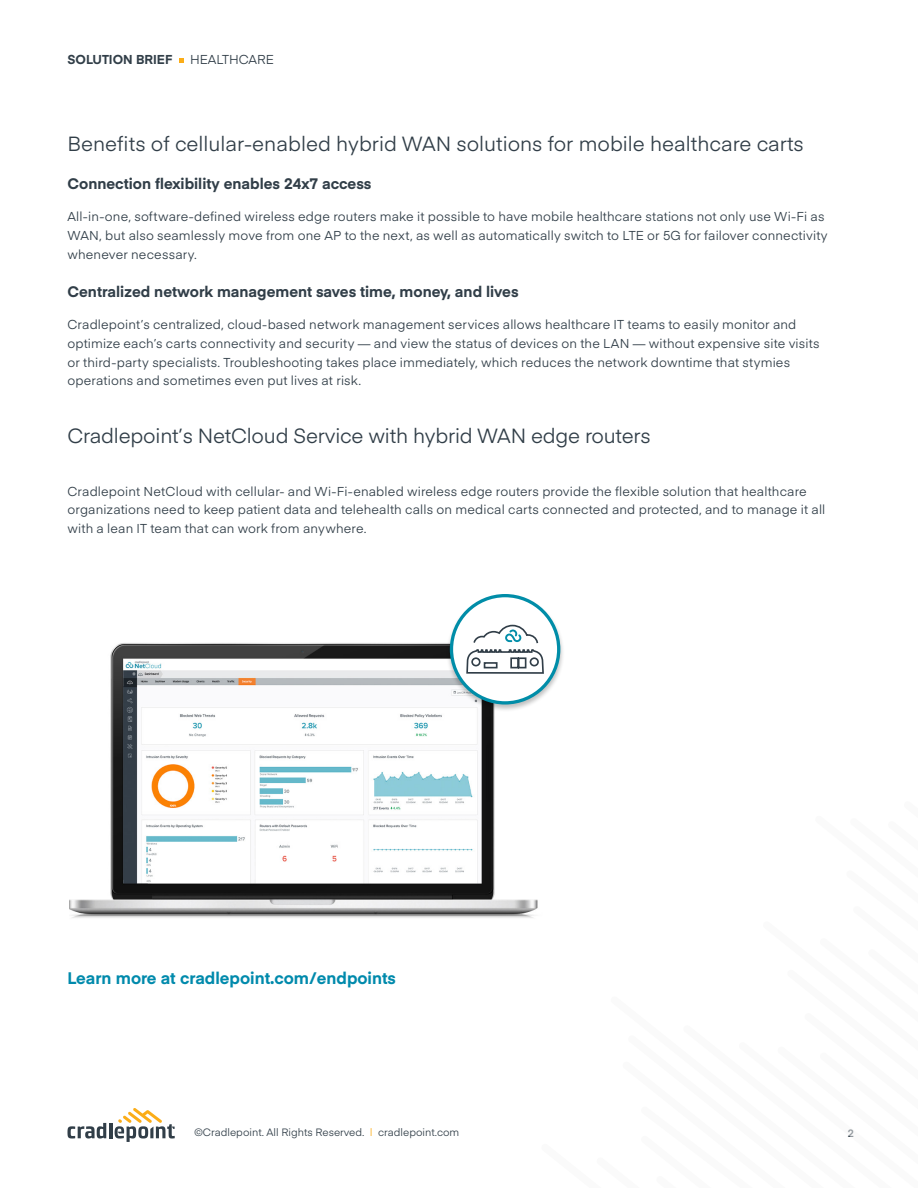
<style>
.page{position:relative;width:918px;height:1188px;background:#fff}
.page>*{position:absolute;margin:0;border:0;box-sizing:border-box;transform-origin:0 0}
.t1{font:20.25px "Eina 01";letter-spacing:-.005em;color:#313e48}
.t2{font:700 16.5px "Eina 01";color:#008aac}
.t3{font:700 15px "Eina 01";color:#313e48}
.t4{font:12.75px/18.8px "Eina 01";letter-spacing:.01em;color:#313e48}
.t5{font:700 12.75px "Eina 01";color:#313e48}
.t6{font:10.5px "Eina 01";color:#313e48}
.t7{font:600 10.5px "Eina 01";color:#313e48}
.s1{color:#fbad18}
</style>
<div class="page">
<svg style="left:67px;top:1123px;width:39px;height:16px"></svg>
<hr style="left:109px;top:1123px;width:3px;height:15px;background:#313e48">
<svg style="left:115px;top:1108px;width:60px;height:34px"></svg>
<svg style="left:179px;top:58px;width:4px;height:4px"></svg>
<img style="left:70px;top:643px;width:468px;height:275px">
<div style="left:445px;top:593px;width:120px;height:120px;background:#000;opacity:.25"></div>
<div style="left:451px;top:596px;width:108px;height:107px;background:#fff;border-radius:50%"></div>
<div style="left:450px;top:594px;width:110px;height:111px;border:3px solid #008da8;border-radius:50%"></div>
<svg style="left:465px;top:593px;width:80px;height:81px"></svg>
<p class="t5" style="left:68px;top:50px;width:106px">SOLUTION BRIEF</p>
<p class="t4" style="left:190px;top:49px;width:85px">HEALTHCARE</p>
<h1 class="t1" style="left:68px;top:128px;width:738px">Benefits of cellular-enabled hybrid WAN solutions for mobile healthcare carts</h1>
<p class="t3" style="left:68px;top:172px;width:305px">Connection flexibility enables 24x7 access</p>
<p class="t4" style="left:68px;top:206px;width:762px">All-in-one, software-defined wireless edge routers make it possible to have mobile healthcare stations not only use Wi-Fi as<br>WAN, but also seamlessly move from one AP to the next, as well as automatically switch to LTE or 5G for failover connectivity whenever necessary.</p>
<p class="t3" style="left:68px;top:280px;width:453px">Centralized network management saves time, money, and lives</p>
<p class="t4" style="left:68px;top:314px;width:754px">Cradlepoint’s centralized, cloud-based network management services allows healthcare IT teams to easily monitor and optimize each’s carts connectivity and security — and view the status of devices on the LAN — without expensive site visits or third-party specialists. Troubleshooting takes place immediately, which reduces the network downtime that stymies operations and sometimes even put lives at risk.</p>
<h1 class="t1" style="left:68px;top:421px;width:585px">Cradlepoint’s NetCloud Service with hybrid WAN edge routers</h1>
<p class="t4" style="left:68px;top:481px;width:759px">Cradlepoint NetCloud with cellular- and Wi-Fi-enabled wireless edge routers provide the flexible solution that healthcare organizations need to keep patient data and telehealth calls on medical carts connected and protected, and to manage it all with a lean IT team that can work from anywhere.</p>
<p class="t2" style="left:68px;top:966px;width:330px">Learn more at cradlepoint.com/endpoints</p>
<p class="t6" style="left:195px;top:1124px;width:266px">©Cradlepoint. All Rights Reserved. <span class="s1">|</span> cradlepoint.com</p>
<p class="t7" style="left:848px;top:1126px;width:8px">2</p>
</div>
